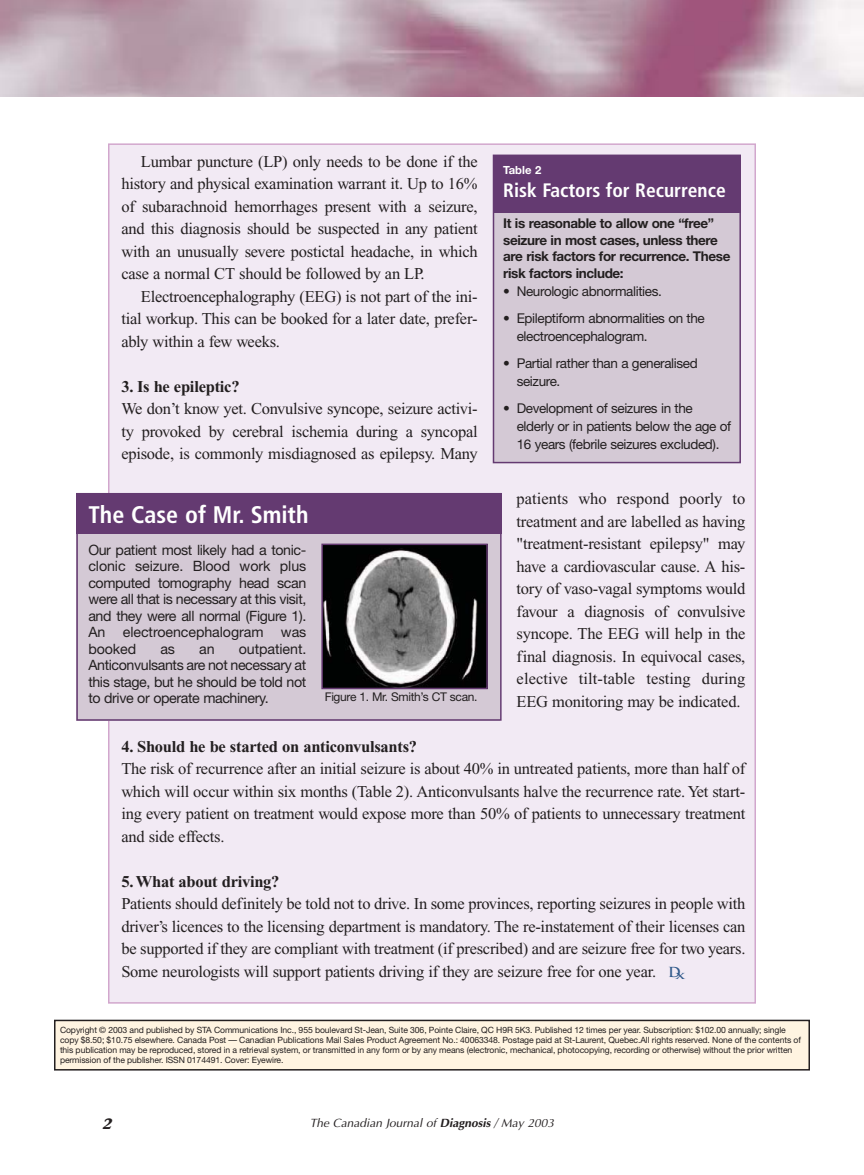
<style>
.page{position:relative;width:864px;height:1175px;background:#fff}
.page>*{position:absolute;margin:0;border:0;box-sizing:border-box;transform-origin:0 0}
.t1{font:700 condensed 24px "Frutiger";color:#fff}
.t2{font:700 condensed 19.5px "Frutiger";color:#fff}
.t3{font:16.5px/22.5px "Times New Roman";letter-spacing:-.015em;color:#231f20;text-align:justify}
.t4{font:700 16.5px "Times New Roman";letter-spacing:-.015em;color:#231f20}
.t5{font:italic 700 15px "Stone Serif";color:#231f20}
.t6{font:14.25px/16.5px "Helvetica Neue";letter-spacing:-.03em;color:#231f20;text-align:justify}
.t7{font:13.5px/18px "Helvetica Neue";letter-spacing:-.03em;color:#231f20}
.t8{font:700 13.5px/16.5px "Helvetica Neue";letter-spacing:-.03em;color:#231f20}
.t9{font:700 13.5px "Trajan";color:#30598a}
.t10{font:italic 12px "Optima";color:#231f20}
.t11{font:12px "Helvetica Neue";letter-spacing:-.03em;color:#231f20}
.t12{font:700 11.25px "Helvetica Neue";color:#fff}
.t13{font:8.7px/9.8px "Helvetica Neue";letter-spacing:-.01em;color:#231f20}
.s1{font-weight:700}
</style>
<div class="page">
<div style="left:109px;top:144px;width:646px;height:858px;background:#f2eaf4"></div>
<img style="left:0;top:0;width:864px;height:96px">
<div style="left:55px;top:1020px;width:754px;height:49px;background:#fff4e1"></div>
<div style="left:54px;top:1019px;width:756px;height:51px;border:2px solid #231f20"></div>
<div style="left:494px;top:155px;width:246px;height:307px;background:#d4c9d5"></div>
<div style="left:493px;top:154px;width:248px;height:309px;border:2px solid #643a71"></div>
<div style="left:494px;top:155px;width:247px;height:57px;background:#643a71"></div>
<div style="left:76px;top:493px;width:424px;height:227px;background:#d4c9d5"></div>
<div style="left:76px;top:493px;width:426px;height:40px;background:#643a71"></div>
<div style="left:76px;top:493px;width:426px;height:227px;border:2px solid #643a71"></div>
<img style="left:324px;top:546px;width:161px;height:140px">
<div style="left:321px;top:543px;width:167px;height:146px;border:2px solid #643a71"></div>
<p class="t3" style="left:121px;top:151px;width:358px;text-indent:19px">Lumbar puncture (LP) only needs to be done if the history and physical examination warrant it. Up to 16% of subarachnoid hemorrhages present with a seizure, and this diagnosis should be suspected in any patient with an unusually severe postictal headache, in which case a normal CT should be followed by an LP.</p>
<p class="t3" style="left:121px;top:286px;width:358px;text-indent:19px">Electroencephalography (EEG) is not part of the ini&shy;tial workup. This can be booked for a later date, prefer&shy;ably within a few weeks.</p>
<p class="t4" style="left:121px;top:380px;width:120px">3. Is he epileptic?</p>
<p class="t3" style="left:121px;top:399px;width:358px">We don’t know yet. Convulsive syncope, seizure activi&shy;ty provoked by cerebral ischemia during a syncopal episode, is commonly misdiagnosed as epilepsy. Many</p>
<h1 class="t1" style="left:88px;top:505px;width:222px">The Case of Mr. Smith</h1>
<p class="t6" style="left:88px;top:542px;width:220px">Our patient most likely had a tonic&shy;clonic seizure. Blood work plus computed tomography head scan were all that is necessary at this visit, and they were all normal (Figure 1).<br>An electroencephalogram was booked</p>
<p class="t6" style="left:88px;top:641px;width:220px;text-indent:150px">outpatient.<br>Anticonvulsants are not necessary at this stage, but he should be told not to drive or operate machinery.</p>
<p class="t6" style="left:160px;top:641px;width:16px">as</p>
<p class="t6" style="left:199px;top:641px;width:17px">an</p>
<p class="t11" style="left:325px;top:692px;width:154px">Figure 1. Mr. Smith’s CT scan.</p>
<p class="t12" style="left:503px;top:166px;width:40px">Table 2</p>
<p class="t2" style="left:503px;top:182px;width:224px">Risk Factors for Recurrence</p>
<p class="t8" style="left:503px;top:216px;width:229px">It is reasonable to allow one “free” seizure in most cases, unless there are risk factors for recurrence. These risk factors include:</p>
<p class="t7" style="left:503px;top:283px;width:160px">• Neurologic abnormalities.</p>
<p class="t7" style="left:517px;top:310px;width:190px;text-indent:-14px">• Epileptiform abnormalities on the electroencephalogram.</p>
<p class="t7" style="left:517px;top:355px;width:182px;text-indent:-14px">• Partial rather than a generalised seizure.</p>
<p class="t7" style="left:517px;top:400px;width:216px;text-indent:-14px">• Development of seizures in the elderly or in patients below the age of<br>16 years (febrile seizures excluded).</p>
<p class="t3" style="left:517px;top:489px;width:230px">patients who respond poorly to treatment and are labelled as having "treatment-resistant epilepsy" may have a cardiovascular cause. A his&shy;tory of vaso-vagal symptoms would favour a diagnosis of convulsive syncope. The EEG will help in the final diagnosis. In equivocal cases, elective tilt-table testing during EEG monitoring may be indicated.</p>
<p class="t4" style="left:121px;top:740px;width:297px">4. Should he be started on anticonvulsants?</p>
<p class="t3" style="left:121px;top:759px;width:626px">The risk of recurrence after an initial seizure is about 40% in untreated patients, more than half of which will occur within six months (Table 2). Anticonvulsants halve the recurrence rate. Yet start&shy;ing every patient on treatment would expose more than 50% of patients to unnecessary treatment and side effects.</p>
<p class="t4" style="left:121px;top:875px;width:160px">5. What about driving?</p>
<p class="t3" style="left:121px;top:894px;width:626px">Patients should definitely be told not to drive. In some provinces, reporting seizures in people with driver’s licences to the licensing department is mandatory. The re-instatement of their licenses can be supported if they are compliant with treatment (if prescribed) and are seizure free for two years.<br>Some neurologists will support patients driving if they are seizure free for one year.</p>
<p class="t9" style="left:668px;top:964px;width:18px">D<sub>x</sub></p>
<p class="t13" style="left:60px;top:1026px;width:743px">Copyright © 2003 and published by STA Communications Inc., 955 boulevard St-Jean, Suite 306, Pointe Claire, QC H9R 5K3. Published 12 times per year. Subscription: $102.00 annually; single copy $8.50; $10.75 elsewhere. Canada Post — Canadian Publications Mail Sales Product Agreement No.: 40063348. Postage paid at St-Laurent, Quebec.All rights reserved. None of the contents of this publication may be reproduced, stored in a retrieval system, or transmitted in any form or by any means (electronic, mechanical, photocopying, recording or otherwise) without the prior written permission of the publisher. ISSN 0174491. Cover: Eyewire.</p>
<p class="t5" style="left:103px;top:1118px;width:11px">2</p>
<p class="t10" style="left:310px;top:1118px;width:246px">The Canadian Journal of <span class="s1">Diagnosis</span> / May 2003</p>
</div>
